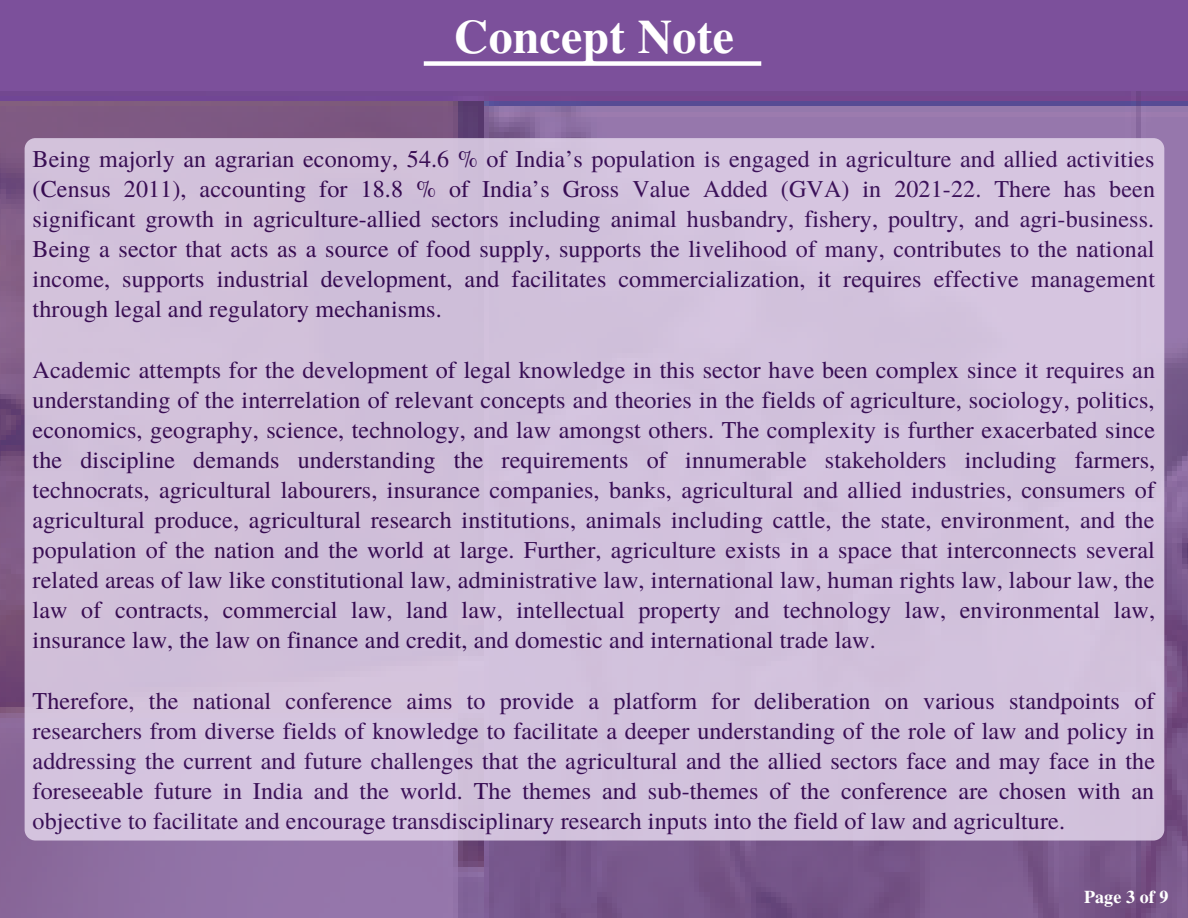
<style>
.page{position:relative;width:1188px;height:918px;background:#7c509b}
.page>*{position:absolute;margin:0;border:0;box-sizing:border-box;transform-origin:0 0}
.t1{font:700 47.85px "Te X Gyre Termes";letter-spacing:.005em;color:#fff}
.t2{font:24.15px/30.2px "Te X Gyre Termes";letter-spacing:.005em;color:#2f034d;text-align:justify}
.t3{font:700 18px "Te X Gyre Termes";letter-spacing:.005em;color:#fff}
</style>
<div class="page">
<img style="left:0;top:92px;width:1188px;height:826px">
<div style="left:25px;top:138px;width:1139px;height:703px;background:#d2c2dc"></div>
<div style="left:424px;top:61px;width:337px;height:5px;background:#fff"></div>
<h1 class="t1" style="left:454px;top:0;width:282px">Concept Note</h1>
<p class="t2" style="left:33px;top:142px;width:1124px">Being majorly an agrarian economy, 54.6 % of India’s population is engaged in agriculture and allied activities (Census 2011), accounting for 18.8 % of India’s Gross Value Added (GVA) in 2021-22. There has been significant growth in agriculture-allied sectors including animal husbandry, fishery, poultry, and agri-business.<br>Being a sector that acts as a source of food supply, supports the livelihood of many, contributes to the national income, supports industrial development, and facilitates commercialization, it requires effective management through legal and regulatory mechanisms.</p>
<p class="t2" style="left:33px;top:353px;width:1124px">Academic attempts for the development of legal knowledge in this sector have been complex since it requires an understanding of the interrelation of relevant concepts and theories in the fields of agriculture, sociology, politics, economics, geography, science, technology, and law amongst others. The complexity is further exacerbated since the discipline demands understanding the requirements of innumerable stakeholders including farmers, technocrats, agricultural labourers, insurance companies, banks, agricultural and allied industries, consumers of agricultural produce, agricultural research institutions, animals including cattle, the state, environment, and the population of the nation and the world at large. Further, agriculture exists in a space that interconnects several related areas of law like constitutional law, administrative law, international law, human rights law, labour law, the law of contracts, commercial law, land law, intellectual property and technology law, environmental law, insurance law, the law on finance and credit, and domestic and international trade law.</p>
<p class="t2" style="left:33px;top:684px;width:1124px">Therefore, the national conference aims to provide a platform for deliberation on various standpoints of researchers from diverse fields of knowledge to facilitate a deeper understanding of the role of law and policy in addressing the current and future challenges that the agricultural and the allied sectors face and may face in the foreseeable future in India and the world. The themes and sub-themes of the conference are chosen with an objective to facilitate and encourage transdisciplinary research inputs into the field of law and agriculture.</p>
<p class="t3" style="left:1084px;top:883px;width:86px">Page 3 of 9</p>
</div>
